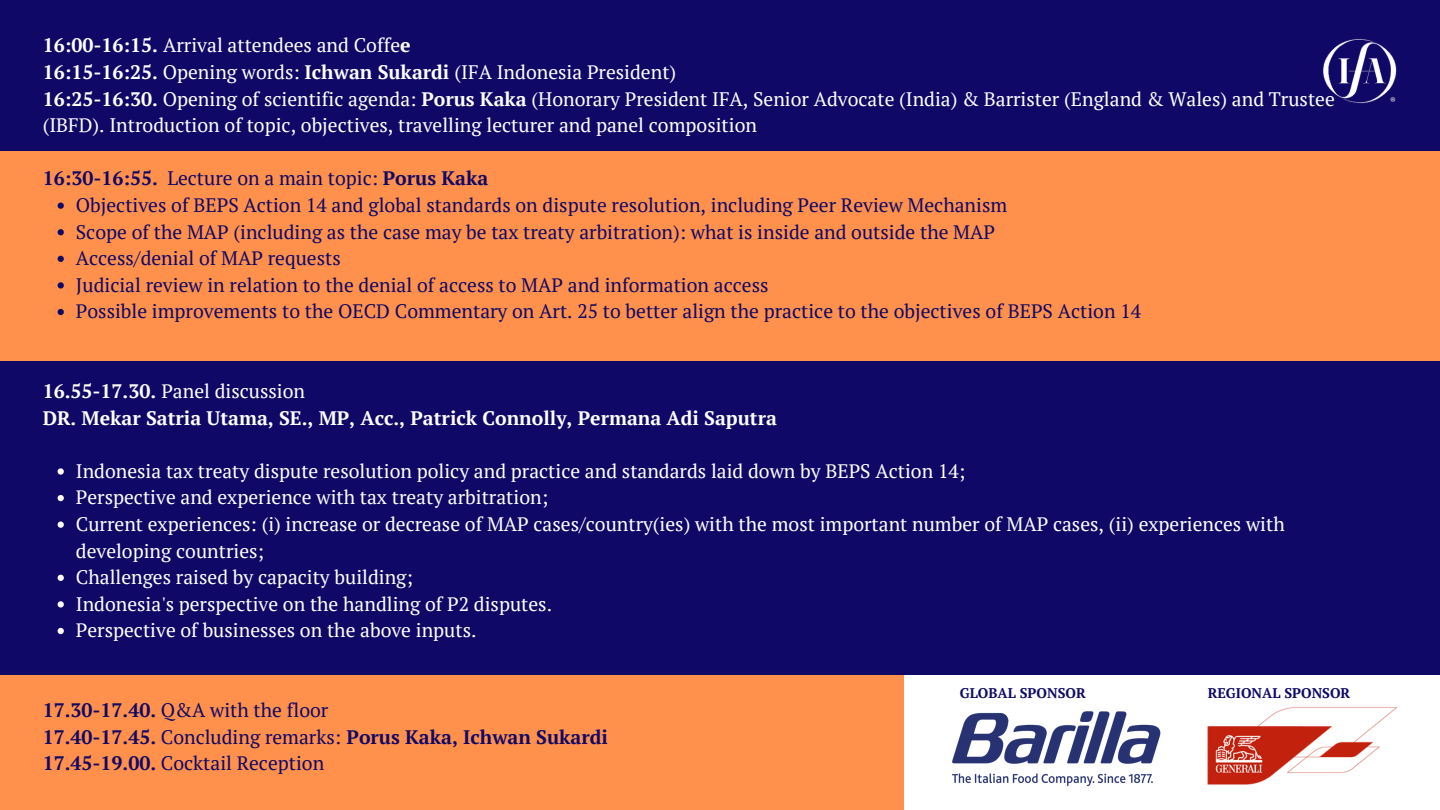
<style>
.page{position:relative;width:1440px;height:810px;background:#100866}
.page>*{position:absolute;margin:0;border:0;box-sizing:border-box;transform-origin:0 0}
.t1{font:19.5px/26.6px "PT Serif";color:#fff}
.t2{font:19.5px "PT Serif";color:#100866}
.t3{font:700 19.5px/26.6px "PT Serif";color:#100866}
.t4{font:700 19.5px/26.6px "PT Serif";color:#fff}
.t5{font:700 14px "PT Serif";color:#100866}
.s1{font-weight:700}
.s2{font-weight:400}
</style>
<div class="page">
<div style="left:0;top:152px;width:1440px;height:209px;background:#ff914d"></div>
<div style="left:0;top:675px;width:1440px;height:135px;background:#ff914d"></div>
<div style="left:904px;top:675px;width:536px;height:135px;background:#fff"></div>
<svg style="left:58px;top:203px;width:6px;height:6px"></svg>
<svg style="left:58px;top:229px;width:6px;height:6px"></svg>
<svg style="left:58px;top:256px;width:6px;height:6px"></svg>
<svg style="left:58px;top:282px;width:6px;height:7px"></svg>
<svg style="left:58px;top:309px;width:6px;height:6px"></svg>
<svg style="left:58px;top:468px;width:6px;height:7px"></svg>
<svg style="left:58px;top:495px;width:6px;height:6px"></svg>
<svg style="left:58px;top:522px;width:6px;height:6px"></svg>
<svg style="left:58px;top:575px;width:6px;height:6px"></svg>
<svg style="left:58px;top:601px;width:6px;height:7px"></svg>
<svg style="left:58px;top:628px;width:6px;height:6px"></svg>
<img style="left:1323px;top:39px;width:74px;height:65px">
<img style="left:952px;top:711px;width:209px;height:76px">
<img style="left:1208px;top:707px;width:189px;height:78px">
<h1 class="t1" style="left:43px;top:32px;width:1294px"><span class="s1">16:00-16:15.</span> Arrival attendees and Coffe<span class="s1">e<br>16:15-16:25.</span> Opening words: <span class="s1">Ichwan Sukardi</span> (IFA Indonesia President)<br><span class="s1">16:25-16:30.</span> Opening of scientific agenda: <span class="s1">Porus Kaka</span> (Honorary President IFA, Senior Advocate (India) &amp; Barrister (England &amp; Wales) and Trustee (IBFD). Introduction of topic, objectives, travelling lecturer and panel composition</h1>
<h1 class="t3" style="left:43px;top:165px;width:447px">16:30-16:55. <span class="s2">Lecture on a main topic:</span> Porus Kaka</h1>
<p class="t2" style="left:76px;top:192px;width:933px">Objectives of BEPS Action 14 and global standards on dispute resolution, including Peer Review Mechanism</p>
<p class="t2" style="left:76px;top:218px;width:921px">Scope of the MAP (including as the case may be tax treaty arbitration): what is inside and outside the MAP</p>
<p class="t2" style="left:76px;top:245px;width:266px">Access/denial of MAP requests</p>
<p class="t2" style="left:76px;top:271px;width:694px">Judicial review in relation to the denial of access to MAP and information access</p>
<p class="t2" style="left:76px;top:298px;width:1067px">Possible improvements to the OECD Commentary on Art. 25 to better align the practice to the objectives of BEPS Action 14</p>
<h1 class="t4" style="left:43px;top:377px;width:736px">16.55-17.30. <span class="s2">Panel discussion<br></span>DR. Mekar Satria Utama, SE., MP, Acc., Patrick Connolly, Permana Adi Saputra</h1>
<p class="t1" style="left:76px;top:457px;width:891px">Indonesia tax treaty dispute resolution policy and practice and standards laid down by BEPS Action 14;</p>
<p class="t1" style="left:76px;top:484px;width:474px">Perspective and experience with tax treaty arbitration;</p>
<p class="t1" style="left:76px;top:510px;width:1210px">Current experiences: (i) increase or decrease of MAP cases/country(ies) with the most important number of MAP cases, (ii) experiences with developing countries;</p>
<p class="t1" style="left:76px;top:563px;width:339px">Challenges raised by capacity building;</p>
<p class="t1" style="left:76px;top:590px;width:478px">Indonesia's perspective on the handling of P2 disputes.</p>
<p class="t1" style="left:76px;top:617px;width:402px">Perspective of businesses on the above inputs.</p>
<h1 class="t3" style="left:43px;top:696px;width:567px">17.30-17.40. <span class="s2">Q&amp;A with the floor<br></span>17.40-17.45. <span class="s2">Concluding remarks:</span> Porus Kaka, Ichwan Sukardi<br>17.45-19.00. <span class="s2">Cocktail Reception</span></h1>
<p class="t5" style="left:960px;top:684px;width:127px">GLOBAL SPONSOR</p>
<p class="t5" style="left:1208px;top:684px;width:144px">REGIONAL SPONSOR</p>
</div>
